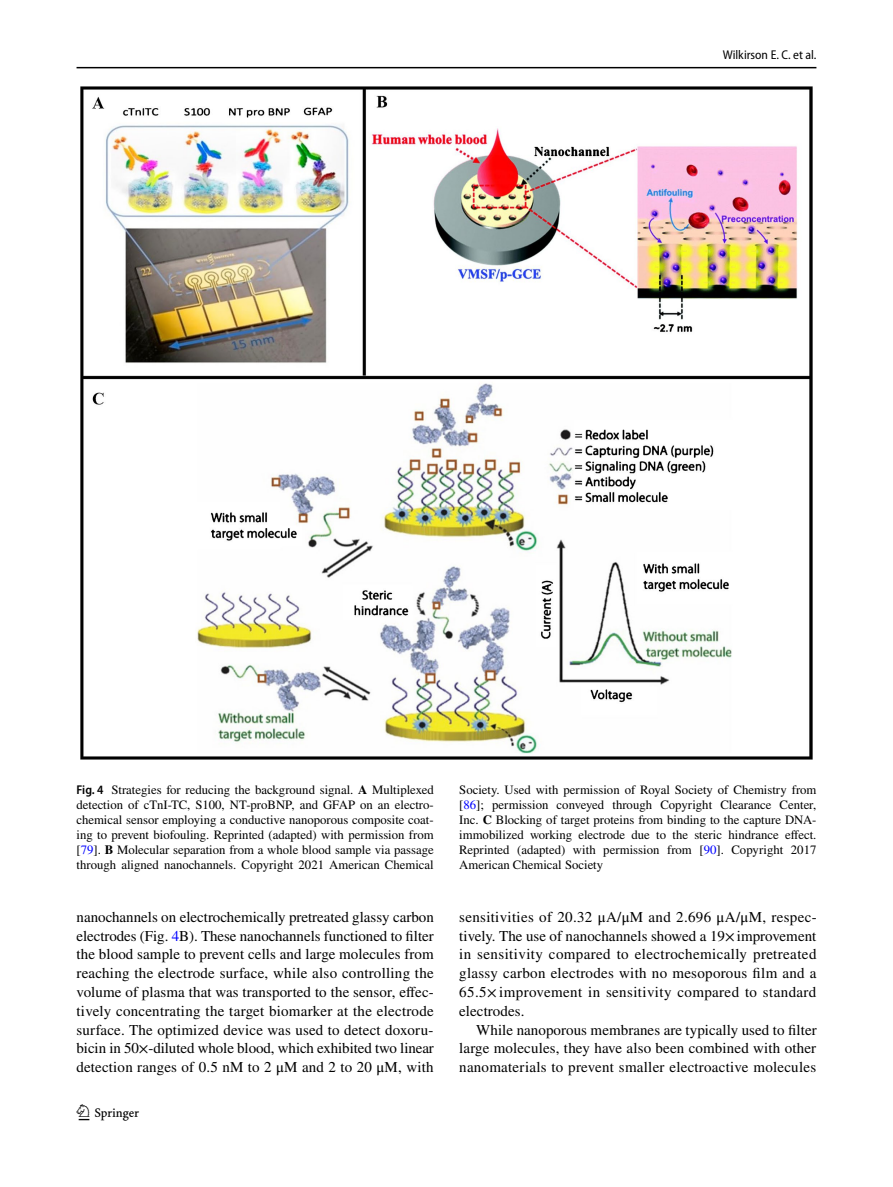
<style>
.page{position:relative;width:893px;height:1187px;background:#fff}
.page>*{position:absolute;margin:0;border:0;box-sizing:border-box;transform-origin:0 0}
.t1{font:22.5px "Springnew Regular 2";color:#000}
.t2{font:15px/18.8px "STIX";letter-spacing:.015em;color:#000;text-align:justify}
.t3{font:12.75px/15px "STIX";color:#000;text-align:justify}
.t4{font:semi-condensed 12.75px "Myriad Pro";color:#000}
.s1{font-family:"Myriad Pro";font-weight:600;font-stretch:semi-condensed}
.s2{font-weight:700}
.s3{color:#00f}
</style>
<div class="page">
<hr style="left:77px;top:67px;width:739px;height:1px;background:#000">
<img style="left:81px;top:87px;width:731px;height:672px">
<p class="t4" style="left:723px;top:48px;width:95px">Wilkirson E. C. et al.</p>
<p class="t3" style="left:77px;top:783px;width:359px"><span class="s1">Fig. 4</span> Strategies for reducing the background signal. <span class="s2">A</span> Multiplexed detection of cTnI-TC, S100, NT-proBNP, and GFAP on an electro&shy;chemical sensor employing a conductive nanoporous composite coat&shy;ing to prevent biofouling. Reprinted (adapted) with permission from [<span class="s3">79</span>]. <span class="s2">B</span> Molecular separation from a whole blood sample via passage through aligned nanochannels. Copyright 2021 American Chemical</p>
<p class="t3" style="left:459px;top:783px;width:359px">Society. Used with permission of Royal Society of Chemistry from [<span class="s3">86</span>]; permission conveyed through Copyright Clearance Center, Inc. <span class="s2">C</span> Blocking of target proteins from binding to the capture DNA&shy;immobilized working electrode due to the steric hindrance effect.<br>Reprinted (adapted) with permission from [<span class="s3">90</span>]. Copyright 2017<br>American Chemical Society</p>
<p class="t2" style="left:77px;top:908px;width:359px">nanochannels on electrochemically pretreated glassy carbon electrodes (Fig. <span class="s3">4</span>B). These nanochannels functioned to filter the blood sample to prevent cells and large molecules from reaching the electrode surface, while also controlling the volume of plasma that was transported to the sensor, effec&shy;tively concentrating the target biomarker at the electrode surface. The optimized device was used to detect doxoru&shy;bicin in 50×-diluted whole blood, which exhibited two linear detection ranges of 0.5 nM to 2 μM and 2 to 20 μM, with</p>
<p class="t2" style="left:459px;top:908px;width:359px">sensitivities of 20.32 μA/μM and 2.696 μA/μM, respec&shy;tively. The use of nanochannels showed a 19×improvement in sensitivity compared to electrochemically pretreated glassy carbon electrodes with no mesoporous film and a 65.5× improvement in sensitivity compared to standard electrodes.</p>
<p class="t2" style="left:459px;top:1021px;width:359px;text-indent:17px">While nanoporous membranes are typically used to filter large molecules, they have also been combined with other nanomaterials to prevent smaller electroactive molecules</p>
<h1 class="t1" style="left:79px;top:1104px;width:62px">1 3</h1>
</div>
